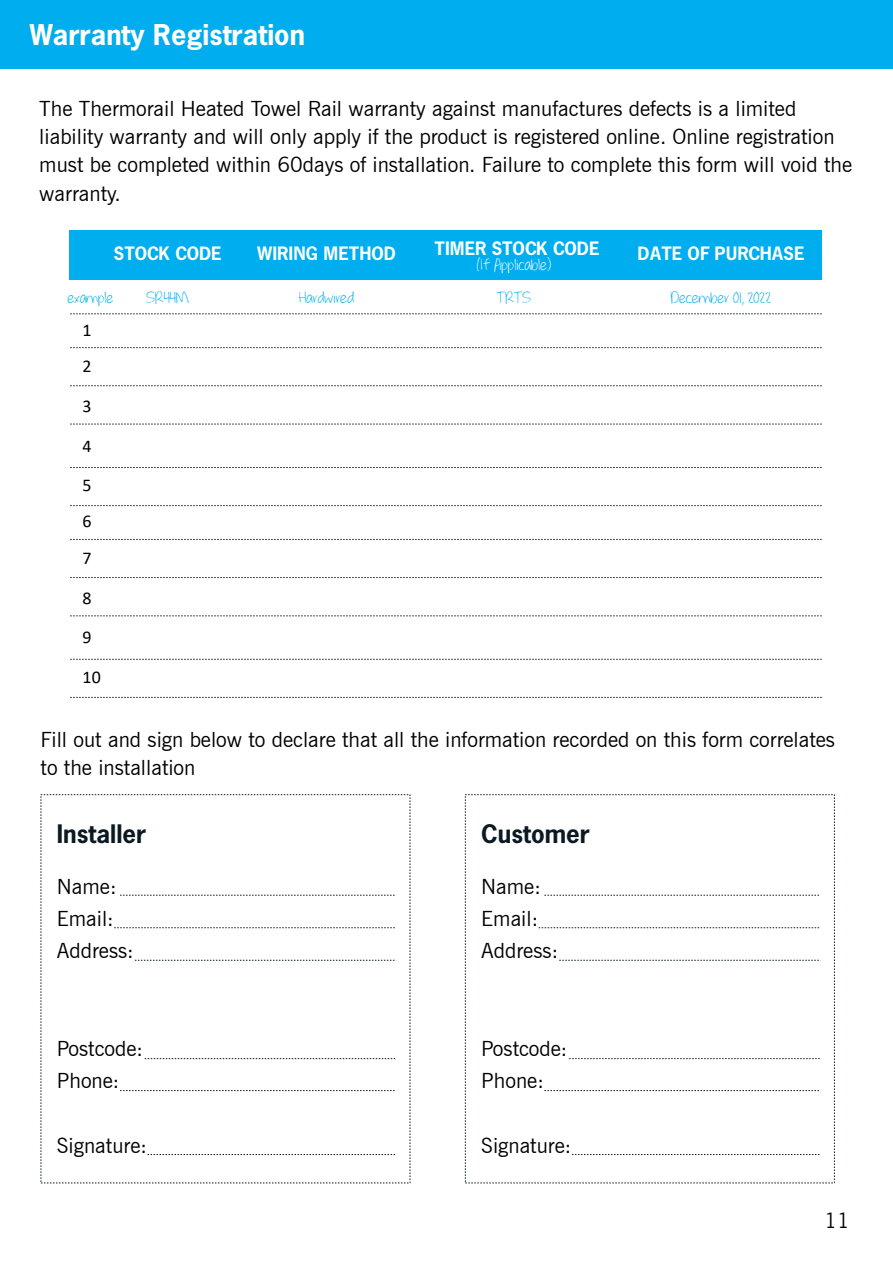
<style>
.page{position:relative;width:893px;height:1263px;background:#fff}
.page>*{position:absolute;margin:0;border:0;box-sizing:border-box;transform-origin:0 0}
.t1{font:700 27px "News Gothic Std";color:#fff}
.t2{font:700 24px "News Gothic Std";color:#0b1a22}
.t3{font:21px/32.4px "News Gothic BT";color:#000}
.t4{font:700 19.35px "News Gothic BQ";color:#fff}
.t5{font:18px "whateverittakes";color:#00aeef}
.t6{font:18px "whateverittakes";color:#fff}
.t7{font:18px/36.3px "Calibri";color:#000}
</style>
<div class="page">
<div style="left:69px;top:230px;width:753px;height:50px;background:#00aeef"></div>
<div style="left:0;top:0;width:893px;height:69px;background:#00aeef"></div>
<svg style="left:70px;top:314px;width:752px;height:1px"></svg>
<svg style="left:70px;top:347px;width:752px;height:1px"></svg>
<svg style="left:70px;top:385px;width:752px;height:1px"></svg>
<svg style="left:70px;top:424px;width:752px;height:1px"></svg>
<svg style="left:70px;top:467px;width:752px;height:1px"></svg>
<svg style="left:70px;top:505px;width:752px;height:1px"></svg>
<svg style="left:70px;top:539px;width:752px;height:1px"></svg>
<svg style="left:70px;top:577px;width:752px;height:1px"></svg>
<svg style="left:70px;top:616px;width:752px;height:1px"></svg>
<svg style="left:70px;top:659px;width:752px;height:1px"></svg>
<svg style="left:70px;top:697px;width:752px;height:1px"></svg>
<svg style="left:120px;top:895px;width:275px;height:1px"></svg>
<svg style="left:114px;top:927px;width:281px;height:1px"></svg>
<svg style="left:135px;top:960px;width:261px;height:1px"></svg>
<svg style="left:145px;top:1058px;width:251px;height:1px"></svg>
<svg style="left:120px;top:1090px;width:275px;height:1px"></svg>
<svg style="left:148px;top:1154px;width:248px;height:1px"></svg>
<svg style="left:544px;top:895px;width:277px;height:1px"></svg>
<svg style="left:539px;top:927px;width:281px;height:1px"></svg>
<svg style="left:559px;top:960px;width:262px;height:1px"></svg>
<svg style="left:569px;top:1058px;width:251px;height:1px"></svg>
<svg style="left:544px;top:1090px;width:277px;height:1px"></svg>
<svg style="left:572px;top:1154px;width:248px;height:1px"></svg>
<p class="t1" style="left:30px;top:23px;width:277px">Warranty Registration</p>
<p class="t3" style="left:39px;top:96px;width:814px;line-height:28.2px">The Thermorail Heated Towel Rail warranty against manufactures defects is a limited liability warranty and will only apply if the product is registered online. Online registration must be completed within 60days of installation. Failure to complete this form will void the warranty.</p>
<p class="t4" style="left:114px;top:242px;width:109px">STOCK CODE</p>
<p class="t4" style="left:257px;top:242px;width:140px">WIRING METHOD</p>
<p class="t4" style="left:435px;top:237px;width:166px">TIMER STOCK CODE</p>
<p class="t4" style="left:638px;top:242px;width:168px">DATE OF PURCHASE</p>
<p class="t5" style="left:146px;top:290px;width:44px">SR44M</p>
<p class="t6" style="left:477px;top:257px;width:76px">(If Applicable)</p>
<p class="t5" style="left:68px;top:290px;width:47px">example</p>
<p class="t5" style="left:299px;top:290px;width:57px">Hardwired</p>
<p class="t5" style="left:497px;top:290px;width:36px">TRTS</p>
<p class="t5" style="left:671px;top:290px;width:102px">December 01, 2022</p>
<p class="t7" style="left:83px;top:311px;width:11px">1<br>2</p>
<p class="t7" style="left:83px;top:387px;width:11px">3</p>
<p class="t7" style="left:83px;top:427px;width:11px">4</p>
<p class="t7" style="left:83px;top:467px;width:11px;text-align:justify">5<br>6<br>7</p>
<p class="t7" style="left:83px;top:579px;width:11px">8</p>
<p class="t7" style="left:83px;top:619px;width:11px">9</p>
<p class="t7" style="left:83px;top:659px;width:20px">10</p>
<p class="t3" style="left:41px;top:727px;width:796px;line-height:28.2px">Fill out and sign below to declare that all the information recorded on this form correlates to the installation</p>
<p class="t2" style="left:57px;top:824px;width:91px">Installer</p>
<p class="t3" style="left:57px;top:872px;width:78px">Name:<br>Email:<br>Address:</p>
<p class="t3" style="left:57px;top:1034px;width:88px">Postcode:<br>Phone:</p>
<p class="t3" style="left:57px;top:1131px;width:92px">Signature:</p>
<p class="t2" style="left:481px;top:824px;width:110px">Customer</p>
<p class="t3" style="left:481px;top:872px;width:78px">Name:<br>Email:<br>Address:</p>
<p class="t3" style="left:481px;top:1034px;width:88px">Postcode:<br>Phone:</p>
<p class="t3" style="left:481px;top:1131px;width:92px">Signature:</p>
<p class="t3" style="left:824px;top:1206px;width:27px">11</p>
</div>
